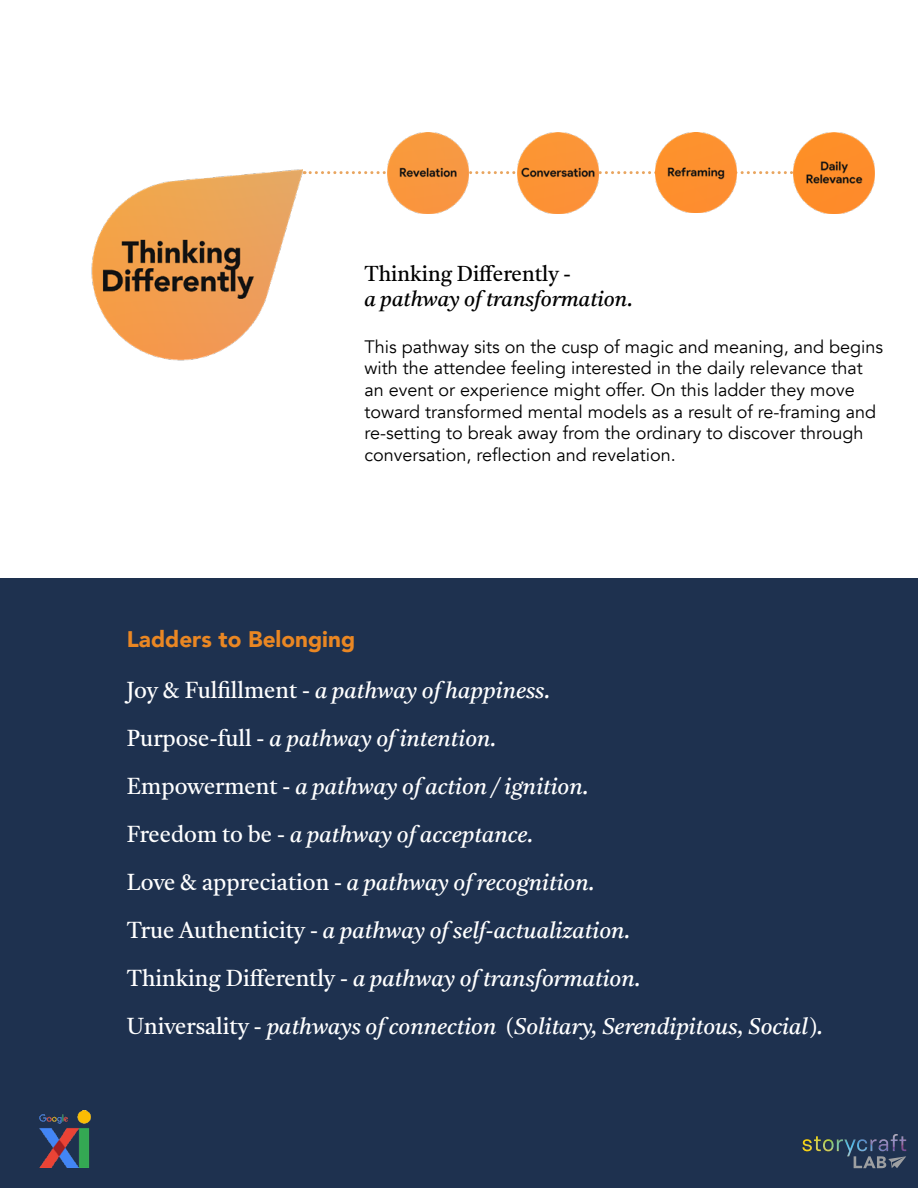
<style>
.page{position:relative;width:918px;height:1188px;background:#fff}
.page>*{position:absolute;margin:0;border:0;box-sizing:border-box;transform-origin:0 0}
.t1{font:italic 22.5px/48px "Castoro";color:#fff}
.t2{font:900 22.5px "Avenir";color:#ea8723}
.t3{font:italic 21px "Castoro";color:#000}
.t4{font:21px "Castoro";color:#000}
.t5{font:18px/21.6px "Avenir";color:#000}
.s1{font-style:normal}
</style>
<div class="page">
<div style="left:0;top:579px;width:918px;height:609px;background:#1e314f"></div>
<img style="left:91px;top:170px;width:212px;height:190px">
<svg style="left:304px;top:171px;width:489px;height:3px"></svg>
<img style="left:388px;top:132px;width:81px;height:81px">
<img style="left:517px;top:132px;width:81px;height:81px">
<img style="left:655px;top:132px;width:81px;height:81px">
<img style="left:793px;top:132px;width:81px;height:81px">
<img style="left:39px;top:1110px;width:52px;height:57px">
<svg style="left:802px;top:1134px;width:104px;height:34px"></svg>
<p class="t4" style="left:364px;top:258px;width:208px">Thinking Differently -</p>
<p class="t3" style="left:364px;top:283px;width:270px">a pathway of transformation.</p>
<p class="t5" style="left:364px;top:336px;width:520px">This pathway sits on the cusp of magic and meaning, and begins with the attendee feeling interested in the daily relevance that an event or experience might offer. On this ladder they move toward transformed mental models as a result of re-framing and re-setting to break away from the ordinary to discover through conversation, reflection and revelation.</p>
<p class="t2" style="left:127px;top:620px;width:230px">Ladders to Belonging</p>
<p class="t1" style="left:127px;top:666px;width:698px"><span class="s1">Joy &amp; Fulfillment -</span> a pathway of happiness.<br><span class="s1">Purpose-full -</span> a pathway of intention.<br><span class="s1">Empowerment -</span> a pathway of action / ignition.<br><span class="s1">Freedom to be -</span> a pathway of acceptance.<br><span class="s1">Love &amp; appreciation -</span> a pathway of recognition.<br><span class="s1">True Authenticity -</span> a pathway of self-actualization.<br><span class="s1">Thinking Differently -</span> a pathway of transformation.<br><span class="s1">Universality -</span> pathways of connection (Solitary, Serendipitous, Social).</p>
</div>
